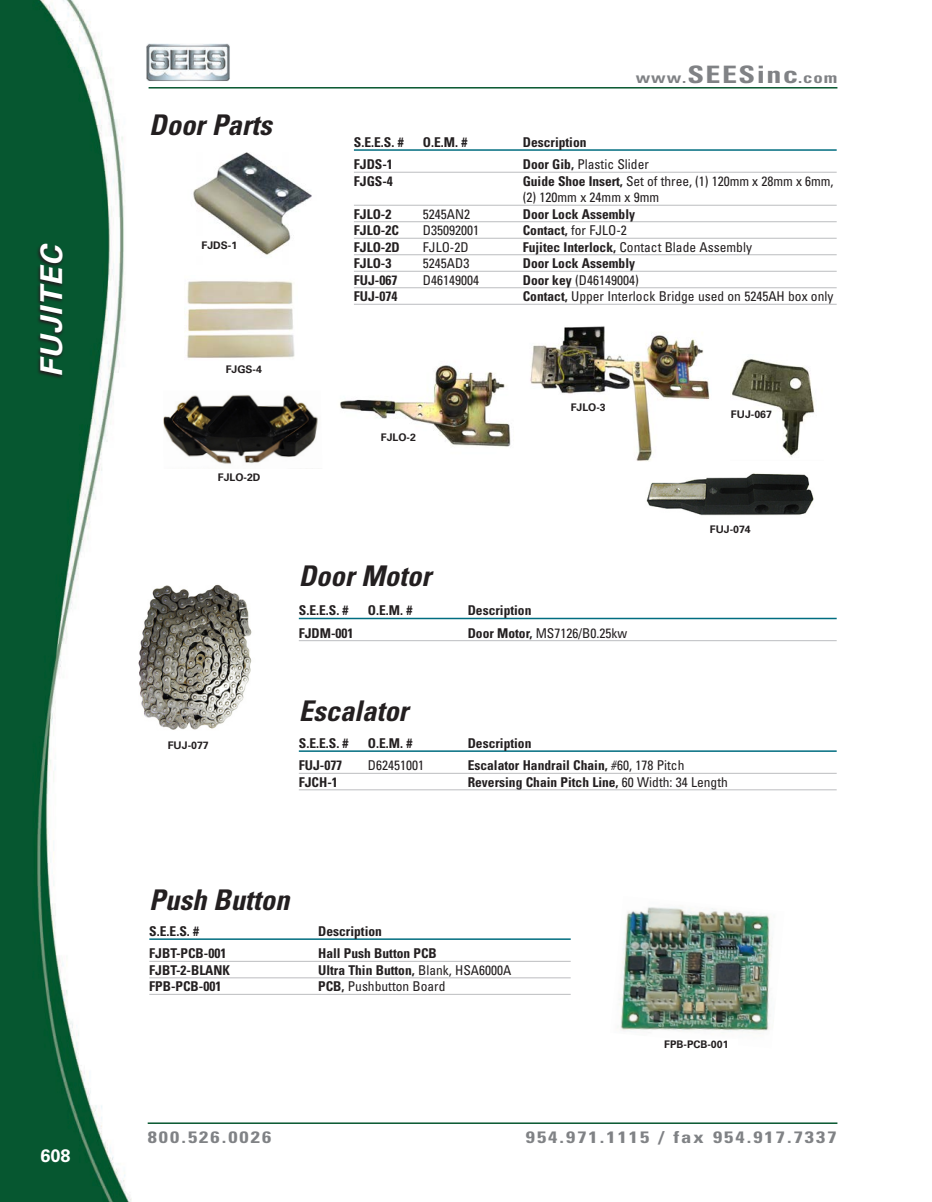
<style>
.page{position:relative;width:932px;height:1202px;background:#fff}
.page>*{position:absolute;margin:0;border:0;box-sizing:border-box;transform-origin:0 0}
.t1{font:italic 700 30px "Univers LT Std";color:#fff}
.t2{font:28.5px "Univers LT 67 Bd Cn Obl";color:#231f20}
.t3{font:18px "Univers LT 65 Bd";color:#fff}
.t4{font:700 condensed 16.5px "Univers";letter-spacing:.1em;color:#808285;scale:1.25 1}
.t5{font:700 condensed 15px "Univers";letter-spacing:.05em;color:#808285;scale:1.25 1}
.Chart_Text{font:condensed 13.5px/16.5px "Univers";color:#231f20}
.Chart_Text-2{font:700 condensed 13.5px "Univers";color:#231f20}
.Chart_Head_-_Esco{font:700 condensed 13.5px "Univers";color:#231f20}
.Caption___Pix{font:700 10.5px "Univers LT Std";color:#231f20}
.s1{font-size:24px}
.s2{font-weight:700}
.s3{font-weight:400}
</style>
<div class="page">
<hr style="left:354px;top:149px;width:482px;height:2px;background:#006d80">
<hr style="left:354px;top:172px;width:482px;height:1px;background:#bcbdc0">
<hr style="left:354px;top:205px;width:482px;height:1px;background:#bcbdc0">
<hr style="left:354px;top:221px;width:482px;height:1px;background:#bcbdc0">
<hr style="left:354px;top:238px;width:482px;height:1px;background:#bcbdc0">
<hr style="left:354px;top:254px;width:482px;height:1px;background:#bcbdc0">
<hr style="left:354px;top:271px;width:482px;height:1px;background:#bcbdc0">
<hr style="left:354px;top:287px;width:482px;height:1px;background:#bcbdc0">
<hr style="left:354px;top:304px;width:482px;height:1px;background:#bcbdc0">
<img style="left:0;top:0;width:132px;height:1202px">
<hr style="left:148px;top:87px;width:689px;height:1px;background:#07572f">
<hr style="left:148px;top:1122px;width:689px;height:2px;background:#07572f">
<svg style="left:37px;top:243px;width:28px;height:137px"></svg>
<img style="left:193px;top:152px;width:119px;height:103px">
<div style="left:194px;top:240px;width:50px;height:15px;background:#fff"></div>
<img style="left:340px;top:365px;width:171px;height:82px">
<div style="left:373px;top:431px;width:50px;height:31px;background:#fff"></div>
<img style="left:530px;top:326px;width:180px;height:135px">
<div style="left:565px;top:402px;width:46px;height:30px;background:#fff"></div>
<img style="left:731px;top:359px;width:84px;height:98px">
<img style="left:123px;top:584px;width:129px;height:155px">
<img style="left:186px;top:281px;width:109px;height:77px">
<hr style="left:299px;top:750px;width:537px;height:2px;background:#006d80">
<hr style="left:299px;top:773px;width:537px;height:1px;background:#bcbdc0">
<hr style="left:299px;top:789px;width:537px;height:1px;background:#bcbdc0">
<hr style="left:299px;top:617px;width:537px;height:2px;background:#006d80">
<hr style="left:299px;top:640px;width:537px;height:1px;background:#bcbdc0">
<hr style="left:149px;top:938px;width:421px;height:2px;background:#006d80">
<hr style="left:149px;top:961px;width:421px;height:1px;background:#bcbdc0">
<hr style="left:149px;top:977px;width:421px;height:1px;background:#bcbdc0">
<hr style="left:149px;top:994px;width:421px;height:1px;background:#bcbdc0">
<img style="left:163px;top:395px;width:155px;height:69px">
<img style="left:619px;top:907px;width:154px;height:125px">
<img style="left:646px;top:473px;width:168px;height:43px">
<img style="left:146px;top:43px;width:84px;height:38px">
<p class="t2" style="left:149px;top:107px;width:124px">Door Parts</p>
<p class="t1" style="left:34px;top:377px;width:135px;rotate:-90deg">FUJITEC</p>
<p class="Caption___Pix" style="left:201px;top:239px;width:37px">FJDS-1</p>
<p class="Caption___Pix" style="left:226px;top:363px;width:38px">FJGS-4</p>
<p class="Caption___Pix" style="left:218px;top:471px;width:44px">FJLO-2D</p>
<p class="t5" style="left:635px;top:69px;width:163px">www.<span class="s1">SEESinc</span>.com</p>
<p class="Chart_Head_-_Esco" style="left:354px;top:133px;width:51px">S.E.E.S. #</p>
<p class="Chart_Head_-_Esco" style="left:423px;top:133px;width:46px">O.E.M. #</p>
<p class="Chart_Head_-_Esco" style="left:522px;top:133px;width:65px">Description</p>
<p class="Chart_Text-2" style="left:354px;top:156px;width:40px">FJDS-1</p>
<p class="Chart_Text" style="left:522px;top:156px;width:128px"><span class="s2">Door Gib,</span> Plastic Slider</p>
<p class="Chart_Text-2" style="left:354px;top:172px;width:40px">FJGS-4</p>
<p class="Chart_Text" style="left:522px;top:172px;width:312px"><span class="s2">Guide Shoe Insert,</span> Set of three, (1) 120mm x 28mm x 6mm, (2) 120mm x 24mm x 9mm</p>
<p class="Chart_Text-2" style="left:354px;top:205px;width:39px">FJLO-2</p>
<p class="Chart_Text" style="left:423px;top:205px;width:49px">5245AN2</p>
<p class="Chart_Text-2" style="left:522px;top:205px;width:114px">Door Lock Assembly</p>
<p class="Chart_Text-2" style="left:354px;top:222px;width:46px">FJLO-2C</p>
<p class="Chart_Text" style="left:423px;top:222px;width:58px">D35092001</p>
<p class="Chart_Text" style="left:522px;top:222px;width:106px"><span class="s2">Contact,</span> for FJLO-2</p>
<p class="Chart_Text-2" style="left:354px;top:238px;width:47px">FJLO-2D</p>
<p class="Chart_Text" style="left:423px;top:238px;width:47px">FJLO-2D</p>
<p class="Chart_Text" style="left:522px;top:238px;width:231px"><span class="s2">Fujitec Interlock,</span> Contact Blade Assembly</p>
<p class="Chart_Text-2" style="left:354px;top:255px;width:39px">FJLO-3</p>
<p class="Chart_Text" style="left:423px;top:255px;width:48px">5245AD3</p>
<p class="Chart_Text-2" style="left:522px;top:255px;width:114px">Door Lock Assembly</p>
<p class="Chart_Text-2" style="left:354px;top:271px;width:45px">FUJ-067</p>
<p class="Chart_Text" style="left:423px;top:271px;width:58px">D46149004</p>
<p class="Chart_Text" style="left:522px;top:271px;width:118px"><span class="s2">Door key</span> (D46149004)</p>
<p class="Chart_Text-2" style="left:354px;top:288px;width:45px">FUJ-074</p>
<p class="Chart_Text" style="left:522px;top:288px;width:312px"><span class="s2">Contact,</span> Upper Interlock Bridge used on 5245AH box only</p>
<p class="Caption___Pix" style="left:381px;top:431px;width:37px">FJLO-2</p>
<p class="t2" style="left:299px;top:558px;width:134px">Door Motor</p>
<p class="Caption___Pix" style="left:570px;top:401px;width:37px">FJLO-3</p>
<p class="Chart_Head_-_Esco" style="left:299px;top:602px;width:51px">S.E.E.S. #</p>
<p class="Chart_Head_-_Esco" style="left:368px;top:602px;width:46px">O.E.M. #</p>
<p class="Chart_Head_-_Esco" style="left:467px;top:602px;width:65px">Description</p>
<p class="Chart_Text-2" style="left:299px;top:624px;width:56px">FJDM-001</p>
<p class="Chart_Text" style="left:467px;top:624px;width:161px"><span class="s2">Door Motor,</span> MS7126/B0.25kw</p>
<p class="t2" style="left:299px;top:693px;width:111px">Escalator</p>
<p class="Caption___Pix" style="left:731px;top:408px;width:42px">FUJ-067</p>
<p class="Caption___Pix" style="left:710px;top:523px;width:42px">FUJ-074</p>
<p class="Caption___Pix" style="left:168px;top:739px;width:42px">FUJ-077</p>
<p class="Chart_Head_-_Esco" style="left:299px;top:734px;width:51px">S.E.E.S. #</p>
<p class="Chart_Head_-_Esco" style="left:368px;top:734px;width:46px">O.E.M. #</p>
<p class="Chart_Head_-_Esco" style="left:467px;top:734px;width:65px">Description</p>
<p class="Chart_Text-2" style="left:299px;top:757px;width:45px">FUJ-077</p>
<p class="Chart_Text" style="left:368px;top:757px;width:58px">D62451001</p>
<p class="Chart_Text-2" style="left:467px;top:757px;width:218px">Escalator Handrail Chain, <span class="s3">#60, 178 Pitch</span></p>
<p class="Chart_Text-2" style="left:299px;top:773px;width:40px">FJCH-1</p>
<p class="Chart_Text-2" style="left:467px;top:773px;width:262px">Reversing Chain Pitch Line, <span class="s3">60 Width: 34 Length</span></p>
<p class="t2" style="left:149px;top:882px;width:141px">Push Button</p>
<p class="Chart_Head_-_Esco" style="left:149px;top:922px;width:51px">S.E.E.S. #</p>
<p class="Chart_Head_-_Esco" style="left:318px;top:922px;width:65px">Description</p>
<p class="Chart_Text-2" style="left:149px;top:945px;width:78px">FJBT-PCB-001</p>
<p class="Chart_Text-2" style="left:318px;top:945px;width:120px">Hall Push Button PCB</p>
<p class="Chart_Text-2" style="left:149px;top:961px;width:82px">FJBT-2-BLANK</p>
<p class="Chart_Text-2" style="left:318px;top:961px;width:195px">Ultra Thin Button, <span class="s3">Blank, HSA6000A</span></p>
<p class="Chart_Text-2" style="left:149px;top:978px;width:73px">FPB-PCB-001</p>
<p class="Chart_Text" style="left:318px;top:978px;width:129px"><span class="s2">PCB,</span> Pushbutton Board</p>
<p class="Caption___Pix" style="left:664px;top:1038px;width:66px">FPB-PCB-001</p>
<h3 class="t3" style="left:40px;top:1145px;width:32px">608</h3>
<p class="t4" style="left:148px;top:1127px;width:100px">800.526.0026</p>
<p class="t4" style="left:526px;top:1127px;width:250px">954.971.1115 / fax 954.917.7337</p>
</div>
